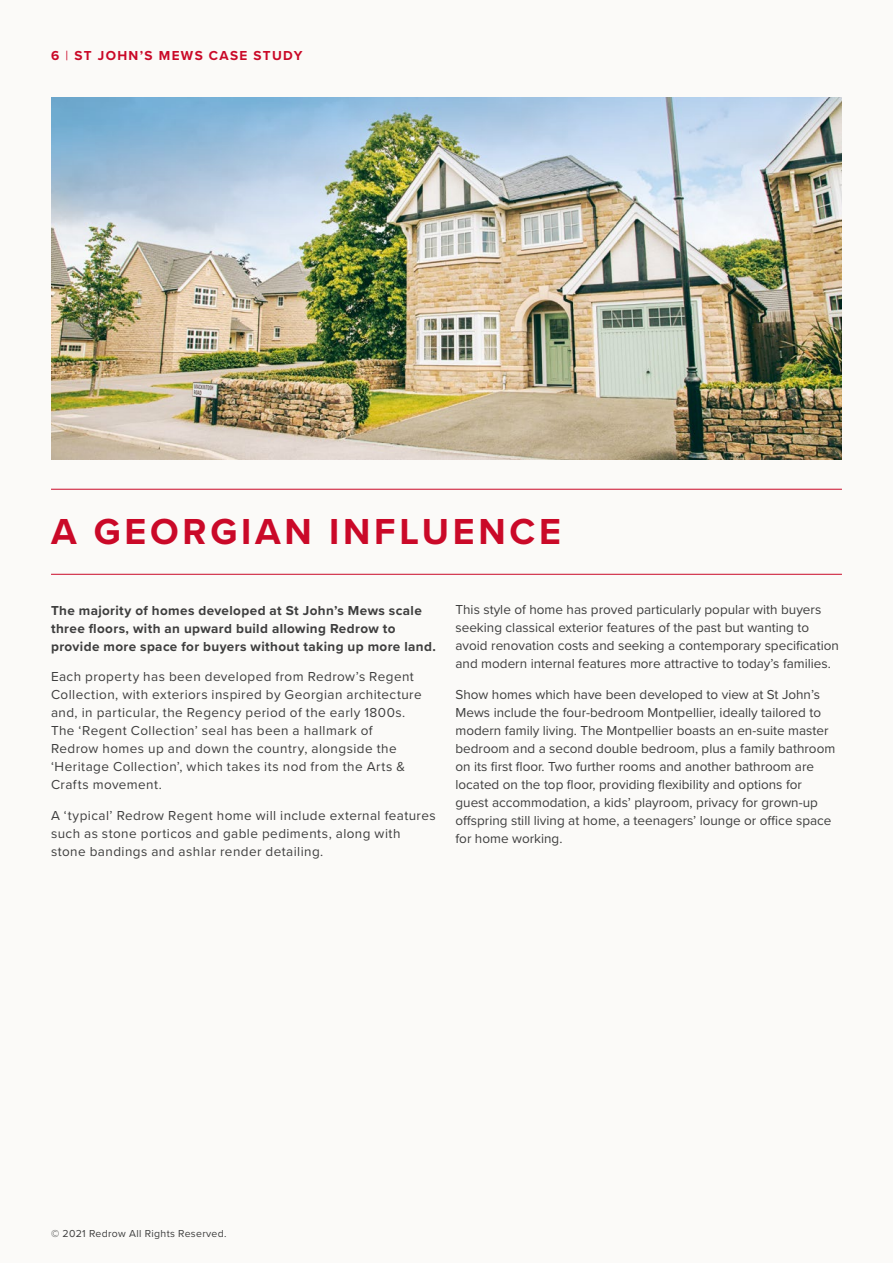
<style>
.page{position:relative;width:893px;height:1263px;background:#fbfaf8}
.page>*{position:absolute;margin:0;border:0;box-sizing:border-box;transform-origin:0 0}
.t1{font:700 37.5px "Proxima Nova";letter-spacing:.1em;color:#ca0928}
.t2{font:13.5px/18px "Proxima Nova";color:#3e3e3e}
.t3{font:13.5px/18px "Proxima Nova";letter-spacing:.03em;color:#3e3e3e}
.t4{font:700 13.5px/18px "Proxima Nova";letter-spacing:.03em;color:#3e3e3e}
.t5{font:700 13.5px "Proxima Nova";letter-spacing:.1em;color:#ca0928}
.t6{font:10.5px "Proxima Nova";letter-spacing:.03em;color:#3e3e3e}
.s1{font-weight:400}
</style>
<div class="page">
<hr style="left:51px;top:574px;width:791px;height:1px;background:#ca0928">
<hr style="left:51px;top:489px;width:791px;height:1px;background:#ca0928">
<img style="left:51px;top:98px;width:791px;height:361px">
<p class="t5" style="left:51px;top:45px;width:253px">6 <span class="s1">|</span> ST JOHN’S MEWS CASE STUDY</p>
<h1 class="t1" style="left:51px;top:504px;width:511px">A GEORGIAN INFLUENCE</h1>
<p class="t4" style="left:51px;top:601px;width:386px">The majority of homes developed at St John’s Mews scale three floors, with an upward build allowing Redrow to provide more space for buyers without taking up more land.</p>
<p class="t3" style="left:51px;top:667px;width:372px">Each property has been developed from Redrow’s Regent Collection, with exteriors inspired by Georgian architecture and, in particular, the Regency period of the early 1800s.<br>The ‘Regent Collection’ seal has been a hallmark of Redrow homes up and down the country, alongside the ‘Heritage Collection’, which takes its nod from the Arts &amp; Crafts movement.</p>
<p class="t3" style="left:51px;top:806px;width:386px">A ‘typical’ Redrow Regent home will include external features such as stone porticos and gable pediments, along with stone bandings and ashlar render detailing.</p>
<p class="t2" style="left:455px;top:600px;width:385px">This style of home has proved particularly popular with buyers seeking classical exterior features of the past but wanting to avoid renovation costs and seeking a contemporary specification and modern internal features more attractive to today’s families.</p>
<p class="t2" style="left:455px;top:685px;width:381px">Show homes which have been developed to view at St John’s Mews include the four-bedroom Montpellier, ideally tailored to modern family living. The Montpellier boasts an en-suite master bedroom and a second double bedroom, plus a family bathroom on its first floor. Two further rooms and another bathroom are located on the top floor, providing flexibility and options for guest accommodation, a kids’ playroom, privacy for grown-up offspring still living at home, a teenagers’ lounge or office space for home working.</p>
<p class="t6" style="left:51px;top:1226px;width:177px">© 2021 Redrow All Rights Reserved.</p>
</div>
